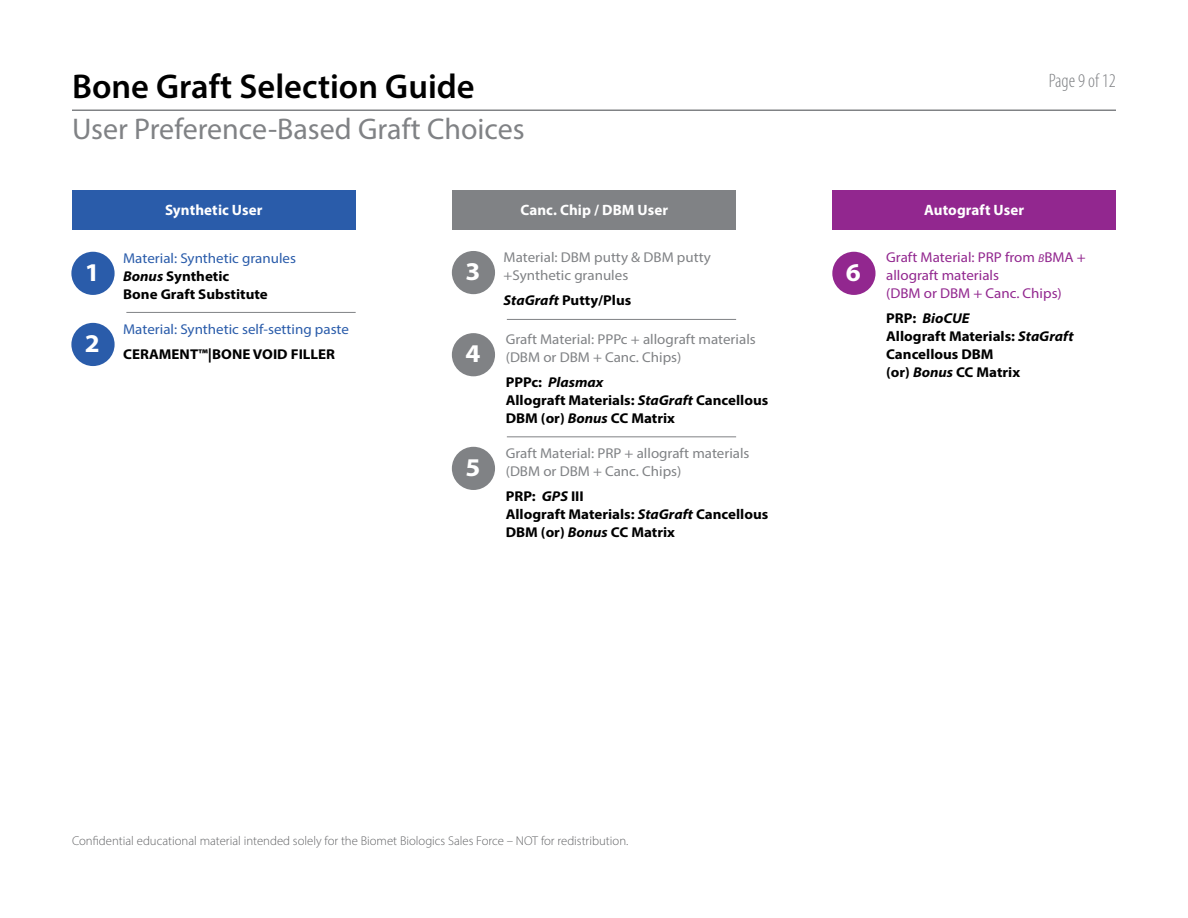
<style>
.page{position:relative;width:1188px;height:918px;background:#fff}
.page>*{position:absolute;margin:0;border:0;box-sizing:border-box;transform-origin:0 0}
.t1{font:600 34.5px "Myriad Pro";color:#000}
.t2{font:30px "Myriad Pro";color:#808285}
.t3{font:700 25.65px "Myriad Pro";color:#fff;scale:1.05 1}
.t4{font:300 condensed 19.5px "Myriad Pro";color:#808285}
.t5{font:700 15px "Myriad Pro";letter-spacing:.005em;color:#fff}
.t6{font:700 14.25px/18px "Myriad Pro";color:#000;scale:1.05 1}
.t7{font:14.25px/18px "Myriad Pro";color:#808285;scale:1.05 1}
.t8{font:14.25px/18px "Myriad Pro";color:#92278f;scale:1.05 1}
.t9{font:14.25px/24.8px "Myriad Pro";color:#2a5caa;scale:1.05 1}
.t10{font:300 12.75px "Myriad Pro";color:#636466}
.s1{font-weight:400;color:#2a5caa}
.s2{font-style:italic}
.s3{font-weight:700;color:#000}
.s4{font-style:italic;font-size:11.4px}
</style>
<div class="page">
<hr style="left:72px;top:110px;width:1044px;height:1px;background:#808285">
<div style="left:832px;top:252px;width:44px;height:43px;background:#92278f;border-radius:50%"></div>
<div style="left:452px;top:447px;width:43px;height:43px;background:#808285;border-radius:50%"></div>
<div style="left:452px;top:333px;width:43px;height:43px;background:#808285;border-radius:50%"></div>
<div style="left:452px;top:251px;width:43px;height:43px;background:#808285;border-radius:50%"></div>
<div style="left:71px;top:323px;width:44px;height:43px;background:#2a5caa;border-radius:50%"></div>
<div style="left:71px;top:252px;width:44px;height:43px;background:#2a5caa;border-radius:50%"></div>
<div style="left:832px;top:190px;width:284px;height:39px;background:#92278f"></div>
<div style="left:452px;top:190px;width:284px;height:39px;background:#808285"></div>
<div style="left:72px;top:190px;width:284px;height:39px;background:#2a5caa"></div>
<hr style="left:126px;top:312px;width:230px;height:1px;background:#808285">
<hr style="left:507px;top:319px;width:229px;height:1px;background:#808285">
<hr style="left:507px;top:436px;width:229px;height:1px;background:#808285">
<h1 class="t1" style="left:72px;top:64px;width:404px">Bone Graft Selection Guide</h1>
<h2 class="t2" style="left:72px;top:111px;width:454px">User Preference-Based Graft Choices</h2>
<p class="t5" style="left:165px;top:201px;width:99px">Synthetic User</p>
<p class="t5" style="left:520px;top:201px;width:149px">Canc. Chip / DBM User</p>
<p class="t5" style="left:924px;top:201px;width:102px">Autograft User</p>
<h3 class="t4" style="left:1049px;top:69px;width:69px">Page 9 of 12</h3>
<h3 class="t3" style="left:85px;top:256px;width:16px">1</h3>
<p class="t6" style="left:123px;top:249px;width:166px"><span class="s1">Material: Synthetic granules<br></span><span class="s2">Bonus</span> Synthetic<br>Bone Graft Substitute</p>
<p class="t9" style="left:85px;top:317px;width:253px;text-indent:38px">Material: Synthetic self-setting paste<br><sup>2</sup> <span class="s3">CERAMENT™|BONE VOID FILLER</span></p>
<h3 class="t3" style="left:465px;top:255px;width:16px">3</h3>
<h3 class="t3" style="left:465px;top:337px;width:16px">4</h3>
<h3 class="t3" style="left:465px;top:451px;width:16px">5</h3>
<p class="t7" style="left:504px;top:248px;width:199px">Material: DBM putty &amp; DBM putty +Synthetic granules</p>
<p class="t6" style="left:504px;top:291px;width:123px"><span class="s2">StaGraft</span> Putty/Plus</p>
<p class="t7" style="left:506px;top:330px;width:240px">Graft Material: PPPc + allograft materials (DBM or DBM + Canc. Chips)</p>
<p class="t6" style="left:506px;top:373px;width:252px">PPPc: <span class="s2">Plasmax<br></span>Allograft Materials: <span class="s2">StaGraft</span> Cancellous<br>DBM (or) <span class="s2">Bonus</span> CC Matrix</p>
<p class="t7" style="left:506px;top:444px;width:234px">Graft Material: PRP + allograft materials (DBM or DBM + Canc. Chips)</p>
<p class="t6" style="left:506px;top:487px;width:252px">PRP: <span class="s2">GPS</span> III<br>Allograft Materials: <span class="s2">StaGraft</span> Cancellous<br>DBM (or) <span class="s2">Bonus</span> CC Matrix</p>
<h3 class="t3" style="left:846px;top:256px;width:16px">6</h3>
<p class="t8" style="left:886px;top:248px;width:192px">Graft Material: PRP from <span class="s4">B</span>BMA + allograft materials<br>(DBM or DBM + Canc. Chips)</p>
<p class="t6" style="left:886px;top:309px;width:180px">PRP: <span class="s2">BioCUE<br></span>Allograft Materials: <span class="s2">StaGraft<br></span>Cancellous DBM<br>(or) <span class="s2">Bonus</span> CC Matrix</p>
<p class="t10" style="left:72px;top:833px;width:558px">Confidential educational material intended solely for the Biomet Biologics Sales Force – NOT for redistribution.</p>
</div>
